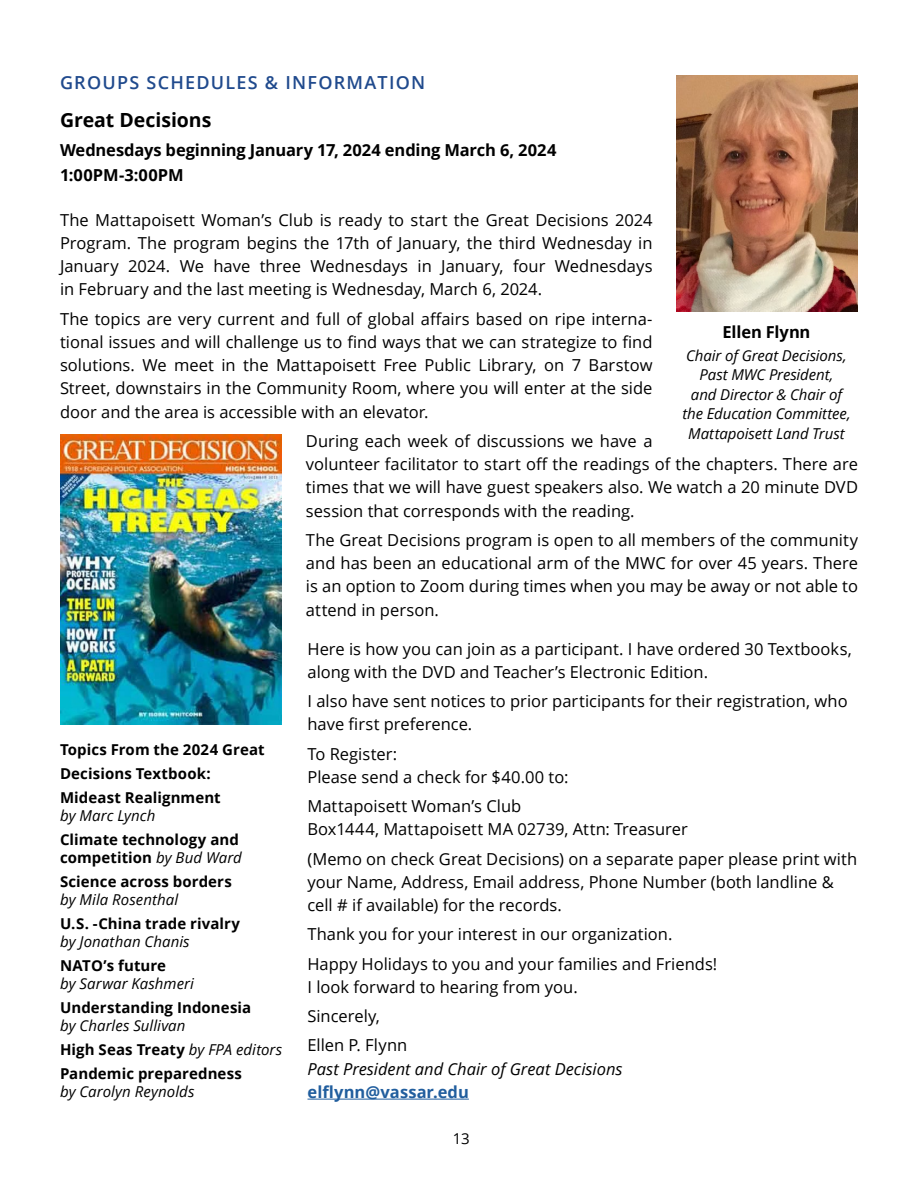
<style>
.page{position:relative;width:918px;height:1188px;background:#fff}
.page>*{position:absolute;margin:0;border:0;box-sizing:border-box;transform-origin:0 0}
.t1{font:700 19.5px "Open Sans";color:#000}
.t2{font:600 18px "Open Sans";letter-spacing:.07em;color:#204a8d}
.t3{font:16.5px/23.2px "Open Sans";color:#000}
.t4{font:700 16.5px/25.5px "Open Sans";letter-spacing:-.005em;color:#000}
.t5{font:italic 16.5px "Open Sans";color:#000}
.t6{font:700 16.5px "Open Sans";letter-spacing:.005em;color:#215e9e}
.t7{font:700 15px/23.7px "Open Sans";letter-spacing:.005em;color:#000}
.t8{font:italic 15px/19.5px "Open Sans";color:#000;text-align:center}
.t9{font:15px "Open Sans";color:#000}
.s1{font-weight:400;font-style:italic}
</style>
<div class="page">
<img style="left:676px;top:75px;width:182px;height:237px">
<img style="left:60px;top:435px;width:222px;height:290px">
<hr style="left:308px;top:1099px;width:161px;height:1px;background:#215e9e">
<p class="t2" style="left:60px;top:70px;width:367px">GROUPS SCHEDULES &amp; INFORMATION</p>
<p class="t1" style="left:60px;top:107px;width:153px">Great Decisions</p>
<p class="t4" style="left:60px;top:137px;width:498px">Wednesdays beginning January 17, 2024 ending March 6, 2024<br>1:00PM-3:00PM</p>
<p class="t3" style="left:60px;top:208px;width:594px;text-align:justify">The Mattapoisett Woman’s Club is ready to start the Great Decisions 2024<br>Program. The program begins the 17th of January, the third Wednesday in January 2024. We have three Wednesdays in January, four Wednesdays in February and the last meeting is Wednesday, March 6, 2024.</p>
<p class="t3" style="left:60px;top:307px;width:594px;text-align:justify">The topics are very current and full of global affairs based on ripe interna&shy;tional issues and will challenge us to find ways that we can strategize to find solutions. We meet in the Mattapoisett Free Public Library, on 7 Barstow Street, downstairs in the Community Room, where you will enter at the side door and the area is accessible with an elevator.</p>
<p class="t3" style="left:306px;top:429px;width:554px">During each week of discussions we have a<br>volunteer facilitator to start off the readings of the chapters. There are times that we will have guest speakers also. We watch a 20 minute DVD session that corresponds with the reading.</p>
<p class="t3" style="left:306px;top:528px;width:554px;text-align:justify">The Great Decisions program is open to all members of the community and has been an educational arm of the MWC for over 45 years. There is an option to Zoom during times when you may be away or not able to attend in person.</p>
<p class="t4" style="left:722px;top:319px;width:90px">Ellen Flynn</p>
<p class="t8" style="left:682px;top:345px;width:170px">Chair of Great Decisions,<br>Past MWC President,<br>and Director &amp; Chair of the Education Committee,<br>Mattapoisett Land Trust</p>
<p class="t7" style="left:60px;top:738px;width:206px">Topics From the 2024 Great<br>Decisions Textbook:<br>Mideast Realignment</p>
<p class="t8" style="left:60px;top:805px;width:97px">by Marc Lynch</p>
<p class="t7" style="left:60px;top:830px;width:183px;line-height:18px">Climate technology and competition <span class="s1">by Bud Ward</span></p>
<p class="t7" style="left:60px;top:869px;width:173px">Science across borders</p>
<p class="t8" style="left:60px;top:889px;width:120px">by Mila Rosenthal</p>
<p class="t7" style="left:60px;top:911px;width:182px">U.S. -China trade rivalry</p>
<p class="t8" style="left:60px;top:931px;width:131px">by Jonathan Chanis</p>
<p class="t7" style="left:60px;top:953px;width:108px">NATO’s future</p>
<p class="t8" style="left:60px;top:973px;width:135px">by Sarwar Kashmeri</p>
<p class="t7" style="left:60px;top:995px;width:193px">Understanding Indonesia</p>
<p class="t7" style="left:60px;top:1013px;width:224px"><span class="s1">by Charles Sullivan<br></span>High Seas Treaty <span class="s1">by FPA editors<br></span>Pandemic preparedness</p>
<p class="t8" style="left:60px;top:1081px;width:136px">by Carolyn Reynolds</p>
<p class="t3" style="left:308px;top:637px;width:546px">Here is how you can join as a participant. I have ordered 30 Textbooks, along with the DVD and Teacher’s Electronic Edition.</p>
<p class="t3" style="left:308px;top:689px;width:542px">I also have sent notices to prior participants for their registration, who have first preference.</p>
<p class="t3" style="left:308px;top:742px;width:262px">To Register:<br>Please send a check for $40.00 to:</p>
<p class="t3" style="left:308px;top:794px;width:382px">Mattapoisett Woman’s Club<br>Box1444, Mattapoisett MA 02739, Attn: Treasurer</p>
<p class="t3" style="left:308px;top:847px;width:551px">(Memo on check Great Decisions) on a separate paper please print with your Name, Address, Email address, Phone Number (both landline &amp; cell # if available) for the records.</p>
<p class="t3" style="left:308px;top:919px;width:411px;line-height:29.2px">Thank you for your interest in our organization.<br>Happy Holidays to you and your families and Friends!</p>
<p class="t3" style="left:308px;top:972px;width:272px;line-height:29.2px">I look forward to hearing from you.<br>Sincerely,<br>Ellen P. Flynn</p>
<p class="t5" style="left:308px;top:1057px;width:317px">Past President and Chair of Great Decisions</p>
<p class="t6" style="left:308px;top:1080px;width:163px">elflynn@vassar.edu</p>
<p class="t9" style="left:453px;top:1128px;width:19px">13</p>
</div>
